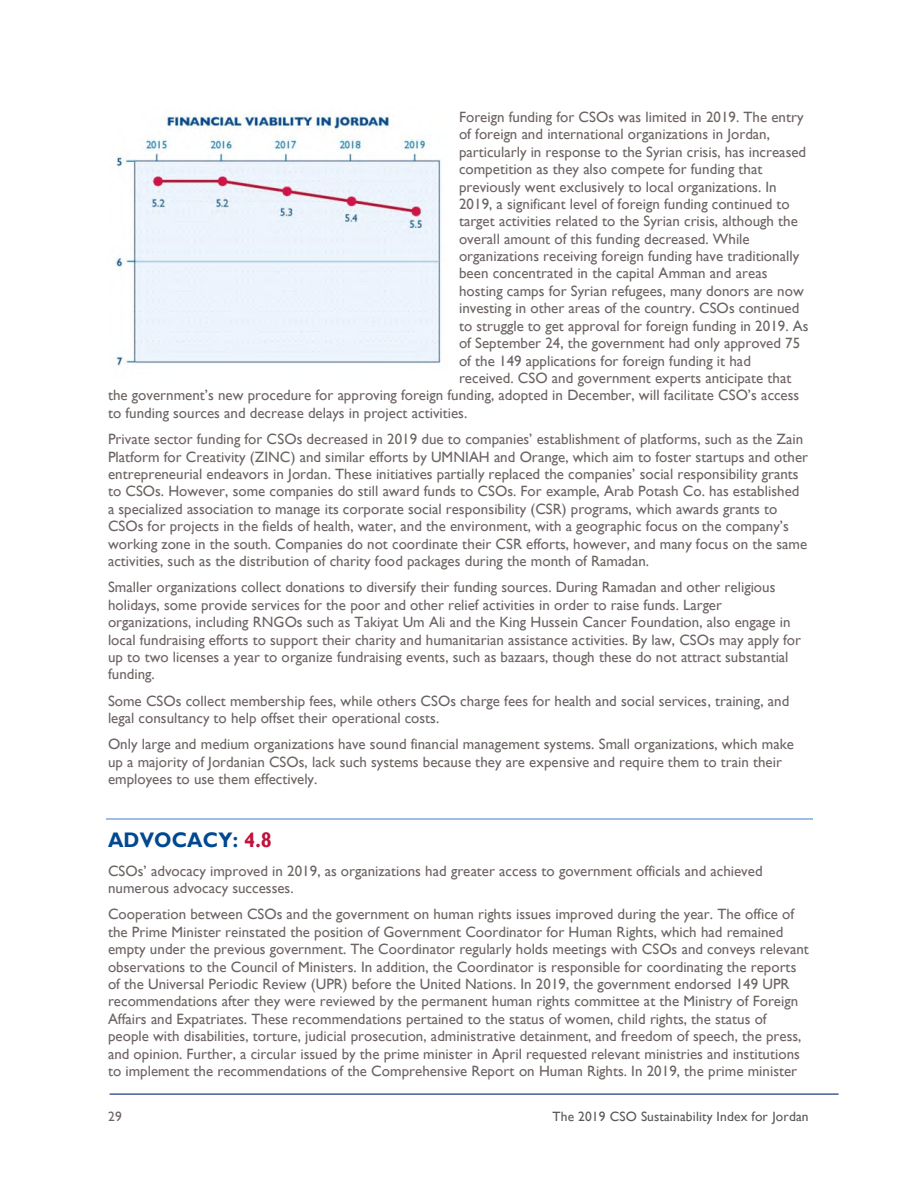
<style>
.page{position:relative;width:918px;height:1188px;background:#fff}
.page>*{position:absolute;margin:0;border:0;box-sizing:border-box;transform-origin:0 0}
.t1{font:700 21px "Gill Sans MT";letter-spacing:.005em;color:#004990;scale:.95 1}
.t2{font:15px/17.4px "Gill Sans MT";color:#6c6463}
.t3{font:13.5px "Gill Sans MT";letter-spacing:.01em;color:#595959}
.t4{font:13.5px "Gill Sans MT";color:#6c6463}
.s1{color:#c2113a}
</style>
<div class="page">
<hr style="left:110px;top:1094px;width:729px;height:1px;background:#002a6c">
<hr style="left:106px;top:818px;width:706px;height:2px;background:#9dbfe5">
<img style="left:115px;top:115px;width:326px;height:251px">
<p class="t2" style="left:459px;top:108px;width:346px">Foreign funding for CSOs was limited in 2019. The entry</p>
<p class="t2" style="left:459px;top:125px;width:312px">of foreign and international organizations in Jordan,</p>
<p class="t2" style="left:459px;top:143px;width:349px">particularly in response to the Syrian crisis, has increased</p>
<p class="t2" style="left:459px;top:160px;width:305px">competition as they also compete for funding that</p>
<p class="t2" style="left:459px;top:178px;width:319px">previously went exclusively to local organizations. In</p>
<p class="t2" style="left:459px;top:195px;width:332px">2019, a significant level of foreign funding continued to</p>
<p class="t2" style="left:459px;top:212px;width:340px">target activities related to the Syrian crisis, although the</p>
<p class="t2" style="left:459px;top:230px;width:292px">overall amount of this funding decreased. While</p>
<p class="t2" style="left:459px;top:247px;width:342px">organizations receiving foreign funding have traditionally</p>
<p class="t2" style="left:459px;top:265px;width:310px">been concentrated in the capital Amman and areas</p>
<p class="t2" style="left:459px;top:282px;width:346px">hosting camps for Syrian refugees, many donors are now</p>
<p class="t2" style="left:459px;top:299px;width:342px">investing in other areas of the country. CSOs continued</p>
<p class="t2" style="left:459px;top:317px;width:351px">to struggle to get approval for foreign funding in 2019. As</p>
<p class="t2" style="left:459px;top:334px;width:343px">of September 24, the government had only approved 75</p>
<p class="t2" style="left:459px;top:352px;width:293px">of the 149 applications for foreign funding it had</p>
<p class="t2" style="left:459px;top:369px;width:334px">received. CSO and government experts anticipate that</p>
<p class="t2" style="left:108px;top:386px;width:693px">the government’s new procedure for approving foreign funding, adopted in December, will facilitate CSO’s access</p>
<p class="t2" style="left:108px;top:404px;width:361px">to funding sources and decrease delays in project activities.</p>
<p class="t2" style="left:108px;top:430px;width:702px">Private sector funding for CSOs decreased in 2019 due to companies’ establishment of platforms, such as the Zain Platform for Creativity (ZINC) and similar efforts by UMNIAH and Orange, which aim to foster startups and other entrepreneurial endeavors in Jordan. These initiatives partially replaced the companies’ social responsibility grants to CSOs. However, some companies do still award funds to CSOs. For example, Arab Potash Co. has established a specialized association to manage its corporate social responsibility (CSR) programs, which awards grants to CSOs for projects in the fields of health, water, and the environment, with a geographic focus on the company’s working zone in the south. Companies do not coordinate their CSR efforts, however, and many focus on the same activities, such as the distribution of charity food packages during the month of Ramadan.</p>
<p class="t2" style="left:108px;top:578px;width:695px">Smaller organizations collect donations to diversify their funding sources. During Ramadan and other religious holidays, some provide services for the poor and other relief activities in order to raise funds. Larger organizations, including RNGOs such as Takiyat Um Ali and the King Hussein Cancer Foundation, also engage in local fundraising efforts to support their charity and humanitarian assistance activities. By law, CSOs may apply for up to two licenses a year to organize fundraising events, such as bazaars, though these do not attract substantial funding.</p>
<p class="t2" style="left:108px;top:692px;width:683px">Some CSOs collect membership fees, while others CSOs charge fees for health and social services, training, and legal consultancy to help offset their operational costs.</p>
<p class="t2" style="left:108px;top:736px;width:687px">Only large and medium organizations have sound financial management systems. Small organizations, which make up a majority of Jordanian CSOs, lack such systems because they are expensive and require them to train their employees to use them effectively.</p>
<p class="t1" style="left:108px;top:827px;width:174px">ADVOCACY: <span class="s1">4.8</span></p>
<p class="t2" style="left:108px;top:862px;width:656px">CSOs’ advocacy improved in 2019, as organizations had greater access to government officials and achieved numerous advocacy successes.</p>
<p class="t2" style="left:108px;top:905px;width:702px">Cooperation between CSOs and the government on human rights issues improved during the year. The office of the Prime Minister reinstated the position of Government Coordinator for Human Rights, which had remained empty under the previous government. The Coordinator regularly holds meetings with CSOs and conveys relevant observations to the Council of Ministers. In addition, the Coordinator is responsible for coordinating the reports of the Universal Periodic Review (UPR) before the United Nations. In 2019, the government endorsed 149 UPR recommendations after they were reviewed by the permanent human rights committee at the Ministry of Foreign Affairs and Expatriates. These recommendations pertained to the status of women, child rights, the status of people with disabilities, torture, judicial prosecution, administrative detainment, and freedom of speech, the press, and opinion. Further, a circular issued by the prime minister in April requested relevant ministries and institutions to implement the recommendations of the Comprehensive Report on Human Rights. In 2019, the prime minister</p>
<p class="t4" style="left:108px;top:1108px;width:15px">29</p>
<p class="t3" style="left:553px;top:1108px;width:258px">The 2019 CSO Sustainability Index for Jordan</p>
</div>
